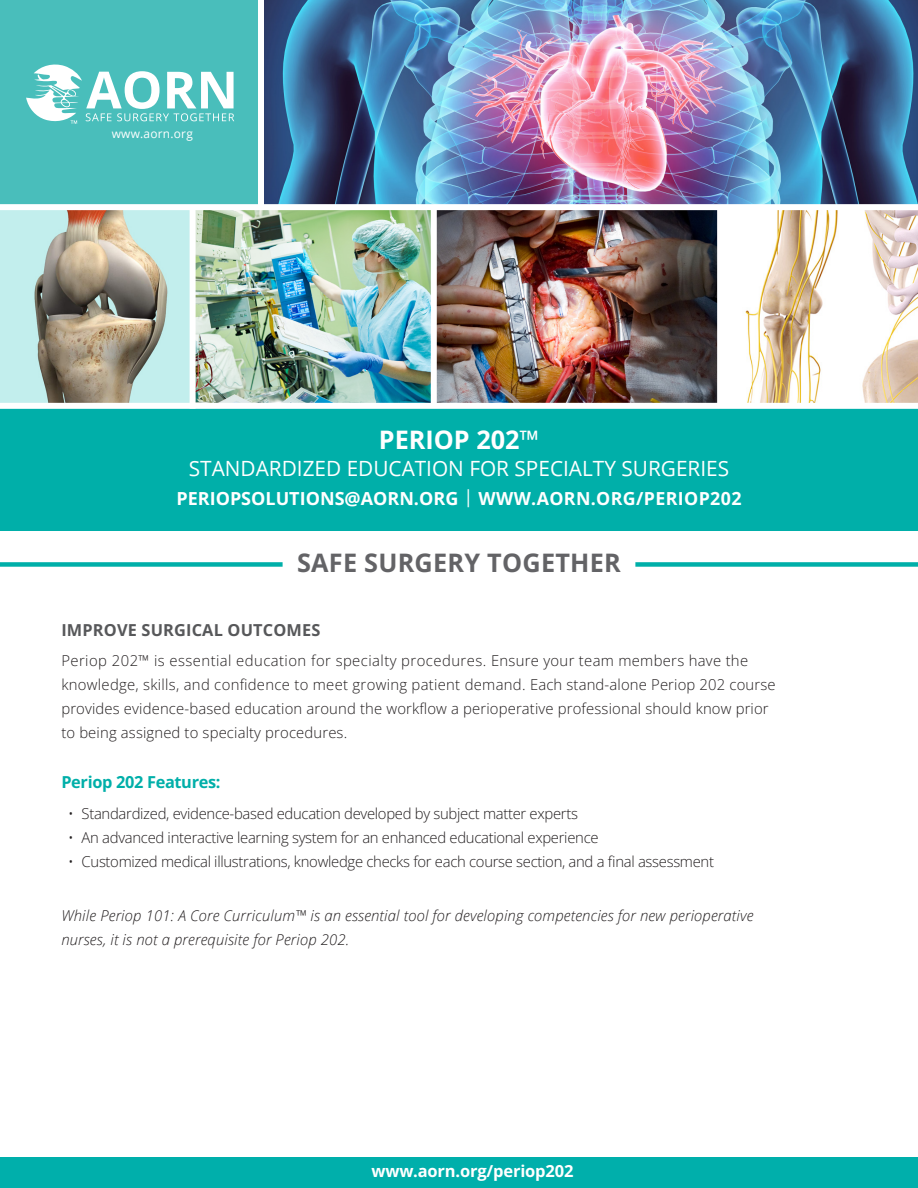
<style>
.page{position:relative;width:918px;height:1188px;background:#fff}
.page>*{position:absolute;margin:0;border:0;box-sizing:border-box;transform-origin:0 0}
.t1{font:700 25.5px "Open Sans";letter-spacing:.01em;color:#636366}
.t2{font:700 25.5px "Open Sans";color:#fff}
.t3{font:21px "Open Sans";color:#fff}
.t4{font:700 18px "Open Sans";color:#fff}
.t5{font:700 16.5px "Open Sans";letter-spacing:.01em;color:#57585a}
.BList-1{font:700 16.5px "Open Sans";letter-spacing:-.01em;color:#fff}
.t6{font:700 16.5px "Open Sans";letter-spacing:-.02em;color:#00afa9}
.t7{font:300 15px/24px "Open Sans";letter-spacing:.01em;color:#231f20}
.t8{font:300 15px "Open Sans";letter-spacing:-.02em;color:#231f20}
.t9{font:italic 300 15px/24px "Open Sans";letter-spacing:.01em;color:#231f20}
.t10{font:12px "Open Sans";letter-spacing:.02em;color:#fff}
.s1{font-weight:400}
</style>
<div class="page">
<img style="left:437px;top:210px;width:280px;height:193px">
<img style="left:0;top:210px;width:190px;height:193px">
<img style="left:196px;top:210px;width:235px;height:193px">
<img style="left:264px;top:0;width:654px;height:204px">
<div style="left:0;top:0;width:264px;height:209px;background:#49bebb"></div>
<svg style="left:26px;top:65px;width:208px;height:59px"></svg>
<div style="left:0;top:1158px;width:918px;height:30px;background:#00afab"></div>
<div style="left:0;top:562px;width:283px;height:5px;background:#00afa9"></div>
<div style="left:635px;top:562px;width:283px;height:5px;background:#00afa9"></div>
<div style="left:0;top:404px;width:918px;height:127px;background:#00afa9"></div>
<div style="left:258px;top:0;width:6px;height:209px;background:#fff"></div>
<img style="left:745px;top:210px;width:173px;height:193px">
<div style="left:0;top:204px;width:918px;height:6px;background:#fff"></div>
<div style="left:0;top:403px;width:918px;height:6px;background:#fff"></div>
<p class="t10" style="left:112px;top:125px;width:83px">www.aorn.org</p>
<p class="t2" style="left:379px;top:422px;width:162px">PERIOP 202™</p>
<p class="t3" style="left:189px;top:454px;width:542px">STANDARDIZED EDUCATION FOR SPECIALTY SURGERIES</p>
<p class="t4" style="left:176px;top:486px;width:567px">PERIOPSOLUTIONS@AORN.ORG <span class="s1">|</span> WWW.AORN.ORG/PERIOP202</p>
<p class="t1" style="left:297px;top:545px;width:325px">SAFE SURGERY TOGETHER</p>
<h2 class="t5" style="left:61px;top:618px;width:261px">IMPROVE SURGICAL OUTCOMES</h2>
<h2 class="t7" style="left:61px;top:648px;width:716px">Periop 202™ is essential education for specialty procedures. Ensure your team members have the knowledge, skills, and confidence to meet growing patient demand. Each stand-alone Periop 202 course provides evidence-based education around the workflow a perioperative professional should know prior to being assigned to specialty procedures.</h2>
<h2 class="t6" style="left:61px;top:771px;width:161px">Periop 202 Features:</h2>
<p class="t8" style="left:68px;top:803px;width:511px">• Standardized, evidence-based education developed by subject matter experts</p>
<p class="t8" style="left:68px;top:827px;width:532px">• An advanced interactive learning system for an enhanced educational experience</p>
<p class="t8" style="left:68px;top:851px;width:647px">• Customized medical illustrations, knowledge checks for each course section, and a final assessment</p>
<h2 class="t9" style="left:61px;top:903px;width:694px">While Periop 101: A Core Curriculum™ is an essential tool for developing competencies for new perioperative nurses, it is not a prerequisite for Periop 202.</h2>
<p class="BList-1" style="left:372px;top:1160px;width:204px">www.aorn.org/periop202</p>
</div>
